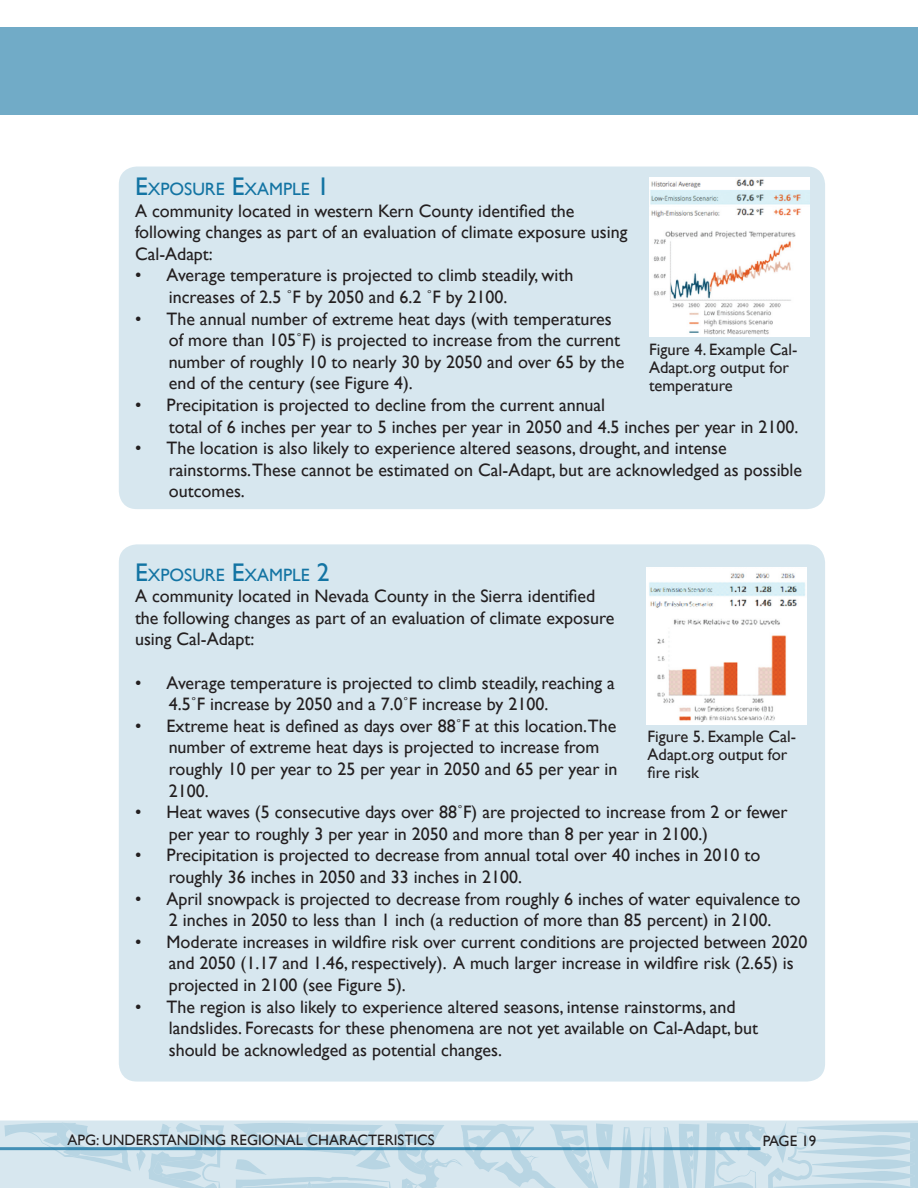
<style>
.page{position:relative;width:918px;height:1188px;background:#fff}
.page>*{position:absolute;margin:0;border:0;box-sizing:border-box;transform-origin:0 0}
.t1{font:18px/21.6px "Gill Sans";color:#231f20}
.t2{font:17.85px "Gill Sans";color:#1374a3}
.t3{font:16.5px/18px "Gill Sans";color:#231f20}
.t4{font:15px "Gill Sans";color:#231f20}
.s1{font-size:25.5px}
</style>
<div class="page">
<div style="left:0;top:27px;width:918px;height:87px;background:#71abc7"></div>
<svg style="left:0;top:1120px;width:918px;height:68px;fill:#d7e7ef"></svg>
<svg style="left:619px;top:1127px;width:38px;height:61px"></svg>
<svg style="left:663px;top:1121px;width:255px;height:67px"></svg>
<svg style="left:233px;top:1123px;width:380px;height:65px"></svg>
<svg style="left:4px;top:1122px;width:220px;height:66px"></svg>
<hr style="left:0;top:1147px;width:760px;height:3px;background:#1374a3">
<div style="left:119px;top:544px;width:706px;height:538px;background:#d7e7ef;border-radius:18px"></div>
<div style="left:119px;top:167px;width:706px;height:342px;background:#d7e7ef;border-radius:18px"></div>
<img style="left:649px;top:177px;width:161px;height:159px">
<img style="left:646px;top:567px;width:161px;height:157px">
<p class="t2" style="left:135px;top:179px;width:196px"><span class="s1">E</span>XPOSURE <span class="s1">E</span>XAMPLE <span class="s1">1</span></p>
<p class="t1" style="left:135px;top:200px;width:494px">A community located in western Kern County identified the following changes as part of an evaluation of climate exposure using<br>Cal-Adapt:</p>
<p class="t1" style="left:169px;top:265px;width:406px;text-indent:-34px">• Average temperature is projected to climb steadily, with increases of 2.5 ˚F by 2050 and 6.2 ˚F by 2100.</p>
<p class="t1" style="left:169px;top:308px;width:457px;text-indent:-34px">• The annual number of extreme heat days (with temperatures of more than 105˚F) is projected to increase from the current number of roughly 10 to nearly 30 by 2050 and over 65 by the end of the century (see Figure 4).</p>
<p class="t1" style="left:169px;top:395px;width:631px;text-indent:-34px">• Precipitation is projected to decline from the current annual<br>total of 6 inches per year to 5 inches per year in 2050 and 4.5 inches per year in 2100.</p>
<p class="t1" style="left:169px;top:438px;width:635px;text-indent:-34px">• The location is also likely to experience altered seasons, drought, and intense rainstorms.These cannot be estimated on Cal-Adapt, but are acknowledged as possible outcomes.</p>
<p class="t3" style="left:649px;top:341px;width:150px">Figure 4. Example Cal-<br>Adapt.org output for temperature</p>
<p class="t2" style="left:135px;top:564px;width:196px"><span class="s1">E</span>XPOSURE <span class="s1">E</span>XAMPLE <span class="s1">2</span></p>
<p class="t1" style="left:135px;top:586px;width:481px">A community located in Nevada County in the Sierra identified the following changes as part of an evaluation of climate exposure using Cal-Adapt:</p>
<p class="t1" style="left:169px;top:672px;width:448px;text-indent:-34px">• Average temperature is projected to climb steadily, reaching a<br>4.5˚F increase by 2050 and a 7.0˚F increase by 2100.</p>
<p class="t1" style="left:169px;top:715px;width:450px;text-indent:-34px">• Extreme heat is defined as days over 88˚F at this location.The number of extreme heat days is projected to increase from roughly 10 per year to 25 per year in 2050 and 65 per year in 2100.</p>
<p class="t1" style="left:169px;top:802px;width:620px;text-indent:-34px">• Heat waves (5 consecutive days over 88˚F) are projected to increase from 2 or fewer per year to roughly 3 per year in 2050 and more than 8 per year in 2100.)</p>
<p class="t1" style="left:169px;top:845px;width:593px;text-indent:-34px">• Precipitation is projected to decrease from annual total over 40 inches in 2010 to roughly 36 inches in 2050 and 33 inches in 2100.</p>
<p class="t1" style="left:135px;top:888px;width:667px;text-align:center">• April snowpack is projected to decrease from roughly 6 inches of water equivalence to<br>2 inches in 2050 to less than 1 inch (a reduction of more than 85 percent) in 2100.</p>
<p class="t1" style="left:169px;top:931px;width:640px;text-indent:-34px">• Moderate increases in wildfire risk over current conditions are projected between 2020 and 2050 (1.17 and 1.46, respectively). A much larger increase in wildfire risk (2.65) is projected in 2100 (see Figure 5).</p>
<p class="t1" style="left:169px;top:996px;width:591px;text-indent:-34px">• The region is also likely to experience altered seasons, intense rainstorms, and landslides. Forecasts for these phenomena are not yet available on Cal-Adapt, but should be acknowledged as potential changes.</p>
<p class="t3" style="left:648px;top:728px;width:150px">Figure 5. Example Cal-<br>Adapt.org output for fire risk</p>
<p class="t4" style="left:68px;top:1131px;width:369px">APG: UNDERSTANDING REGIONAL CHARACTERISTICS</p>
<p class="t4" style="left:763px;top:1132px;width:55px">PAGE 19</p>
</div>
